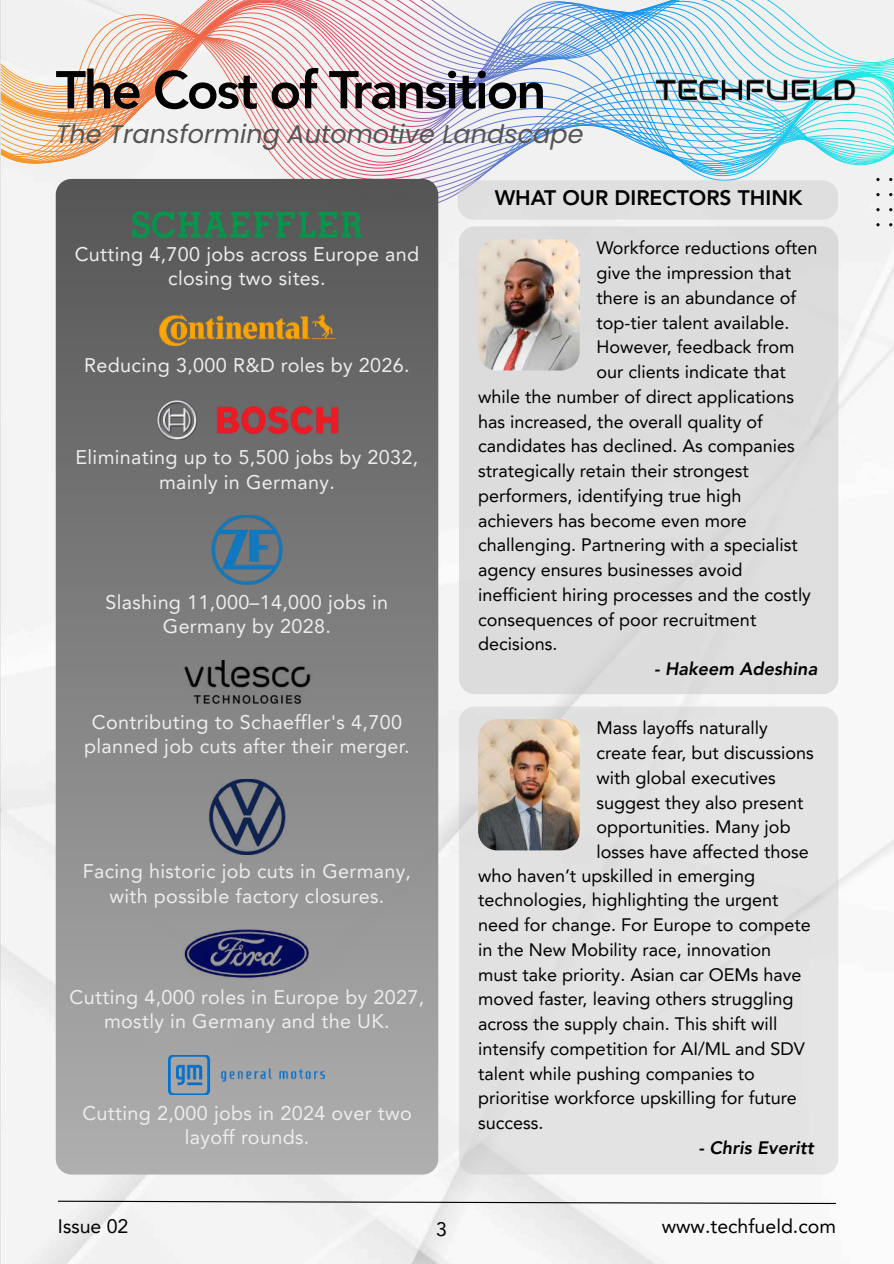
<style>
.page{position:relative;width:894px;height:1264px;background:#fff}
.page>*{position:absolute;margin:0;border:0;box-sizing:border-box;transform-origin:0 0}
.t1{font:800 52.5px "Avenir LT Pro";letter-spacing:-.04em;color:#000}
.t2{font:italic 25.5px "Poppins";color:#545454}
.t3{font:800 21px "Avenir LT Pro";color:#000}
.t4{font:19.8px/24.3px "Avenir LT Pro";letter-spacing:.015em;color:#ededed;text-align:center}
.t5{font:19.5px "Avenir LT Pro";color:#000}
.t6{font:18px/24.8px "Avenir LT Pro";color:#000}
.t7{font:italic 800 18px "Avenir LT Pro";color:#000}
</style>
<div class="page">
<div style="left:0;top:226px;width:893px;height:1037px;background:#f4f4f4"></div>
<svg style="left:0;top:0;width:893px;height:6px"></svg>
<img style="left:0;top:8px;width:893px;height:218px">
<img style="left:654px;top:65px;width:211px;height:48px">
<svg style="left:888px;top:193px;width:6px;height:3px"></svg>
<svg style="left:888px;top:208px;width:6px;height:3px"></svg>
<svg style="left:888px;top:178px;width:6px;height:3px"></svg>
<svg style="left:888px;top:223px;width:6px;height:3px"></svg>
<div style="left:459px;top:706px;width:379px;height:468px;background:#e3e3e3"></div>
<img style="left:478px;top:719px;width:101px;height:131px;border-radius:19px">
<div style="left:459px;top:226px;width:379px;height:468px;background:#dcdcdc"></div>
<img style="left:478px;top:239px;width:101px;height:131px;border-radius:19px">
<div style="left:457px;top:180px;width:381px;height:40px;background:#dfdfdf"></div>
<svg style="left:56px;top:179px;width:382px;height:995px;background:#828282"></svg>
<img style="left:156px;top:399px;width:182px;height:41px">
<img style="left:132px;top:211px;width:230px;height:26px">
<img style="left:154px;top:312px;width:186px;height:35px">
<img style="left:183px;top:515px;width:128px;height:69px">
<img style="left:175px;top:660px;width:143px;height:44px">
<img style="left:190px;top:779px;width:114px;height:75px">
<img style="left:159px;top:929px;width:175px;height:50px">
<img style="left:168px;top:1055px;width:157px;height:39px">
<svg style="left:57px;top:1200px;width:779px;height:4px"></svg>
<h1 class="t1" style="left:56px;top:69px;width:492px">The Cost of Transition</h1>
<h2 class="t2" style="left:56px;top:116px;width:529px">The Transforming Automotive Landscape</h2>
<p class="t4" style="left:75px;top:244px;width:346px">Cutting 4,700 jobs across Europe and closing two sites.</p>
<p class="t4" style="left:84px;top:355px;width:327px">Reducing 3,000 R&amp;D roles by 2026.</p>
<p class="t4" style="left:75px;top:447px;width:344px">Eliminating up to 5,500 jobs by 2032, mainly in Germany.</p>
<p class="t4" style="left:105px;top:591px;width:284px">Slashing 11,000–14,000 jobs in<br>Germany by 2028.</p>
<p class="t4" style="left:84px;top:711px;width:327px">Contributing to Schaeffler's 4,700 planned job cuts after their merger.</p>
<p class="t4" style="left:83px;top:861px;width:330px">Facing historic job cuts in Germany, with possible factory closures.</p>
<p class="t4" style="left:70px;top:986px;width:356px">Cutting 4,000 roles in Europe by 2027, mostly in Germany and the UK.</p>
<p class="t4" style="left:82px;top:1102px;width:331px">Cutting 2,000 jobs in 2024 over two layoff rounds.</p>
<p class="t3" style="left:494px;top:189px;width:309px">WHAT OUR DIRECTORS THINK</p>
<p class="t6" style="left:596px;top:237px;width:222px">Workforce reductions often give the impression that there is an abundance of top-tier talent available.<br>However, feedback from our clients indicate that</p>
<p class="t6" style="left:478px;top:386px;width:334px">while the number of direct applications has increased, the overall quality of candidates has declined. As companies strategically retain their strongest performers, identifying true high achievers has become even more challenging. Partnering with a specialist agency ensures businesses avoid inefficient hiring processes and the costly consequences of poor recruitment decisions.</p>
<p class="t7" style="left:654px;top:661px;width:165px">- Hakeem Adeshina</p>
<p class="t6" style="left:596px;top:717px;width:173px">Mass layoffs naturally</p>
<p class="t6" style="left:596px;top:742px;width:219px">create fear, but discussions</p>
<p class="t6" style="left:596px;top:766px;width:181px">with global executives</p>
<p class="t6" style="left:596px;top:791px;width:208px">suggest they also present</p>
<p class="t6" style="left:596px;top:816px;width:196px">opportunities. Many job</p>
<p class="t6" style="left:596px;top:841px;width:214px">losses have affected those</p>
<p class="t6" style="left:478px;top:864px;width:278px">who haven’t upskilled in emerging</p>
<p class="t6" style="left:478px;top:889px;width:302px">technologies, highlighting the urgent</p>
<p class="t6" style="left:478px;top:914px;width:334px">need for change. For Europe to compete</p>
<p class="t6" style="left:478px;top:938px;width:294px">in the New Mobility race, innovation</p>
<p class="t6" style="left:478px;top:963px;width:325px">must take priority. Asian car OEMs have</p>
<p class="t6" style="left:478px;top:988px;width:317px">moved faster, leaving others struggling</p>
<p class="t6" style="left:478px;top:1013px;width:301px">across the supply chain. This shift will</p>
<p class="t6" style="left:478px;top:1037px;width:328px">intensify competition for AI/ML and SDV</p>
<p class="t6" style="left:478px;top:1062px;width:278px">talent while pushing companies to</p>
<p class="t6" style="left:478px;top:1087px;width:320px">prioritise workforce upskilling for future</p>
<p class="t6" style="left:478px;top:1112px;width:67px">success.</p>
<p class="t7" style="left:698px;top:1140px;width:117px">- Chris Everitt</p>
<p class="t5" style="left:58px;top:1218px;width:72px">Issue 02</p>
<p class="t5" style="left:436px;top:1221px;width:12px">3</p>
<p class="t5" style="left:661px;top:1218px;width:176px">www.techfueld.com</p>
</div>
